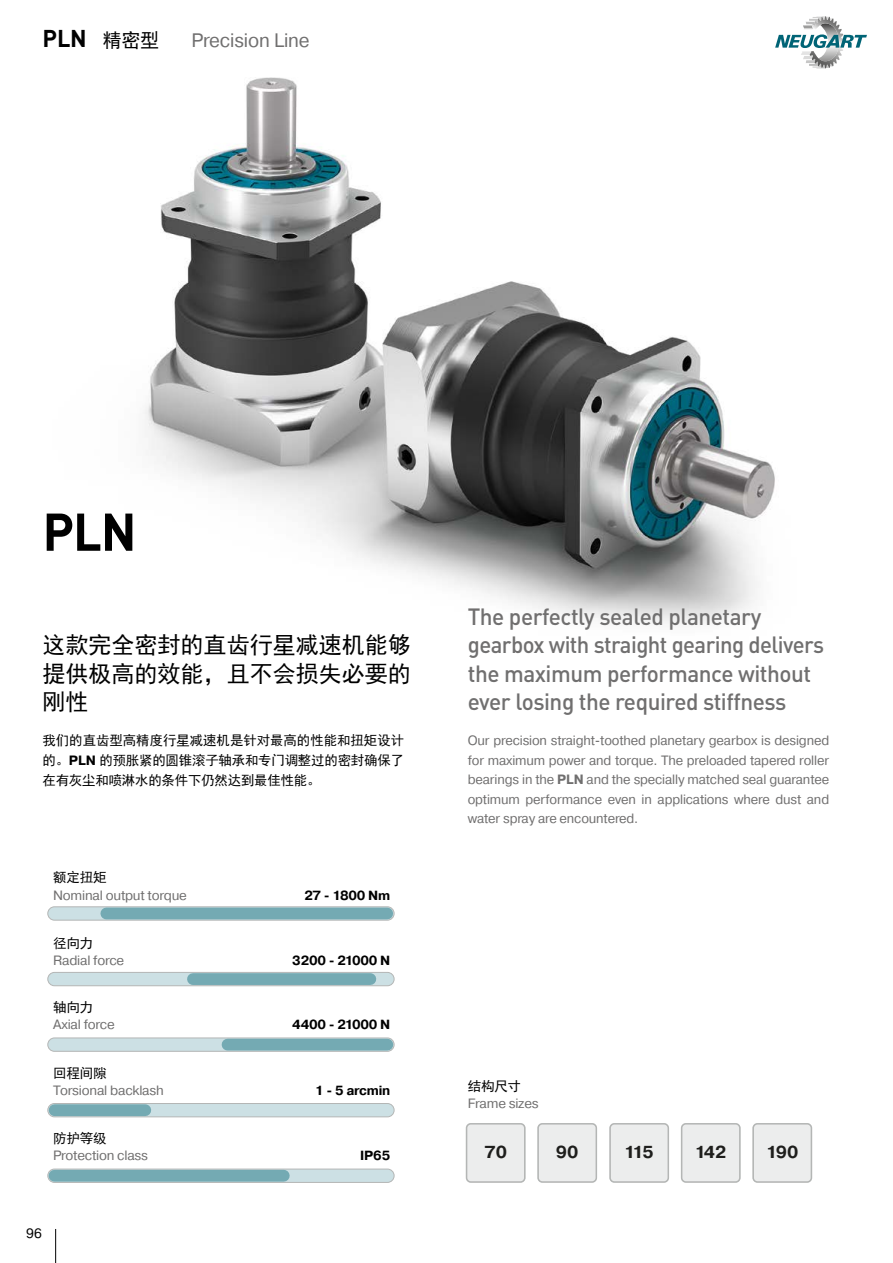
<style>
.page{position:relative;width:893px;height:1263px;background:#fff}
.page>*{position:absolute;margin:0;border:0;box-sizing:border-box;transform-origin:0 0}
.t1{font:700 52.2px "DIN Pro";color:#000;scale:.96 1}
.t2{font:700 24px "DIN Pro";color:#000}
.t3{font:500 23.25px/28.5px "DIN Pro";letter-spacing:-.02em;color:#706f6f}
.t4{font:23.25px/28.5px "Sim Hei";color:#000;text-align:justify}
.t5{font:19.5px "Pragmatica";letter-spacing:-.005em;color:#706f6f}
.t6{font:700 17.4px "Pragmatica";letter-spacing:-.035em;color:#1e1e1c}
.t7{font:13.5px/19.5px "Pragmatica";letter-spacing:-.015em;color:#706f6f;text-align:justify}
.t8{font:13.5px/20.2px "Sim Hei";letter-spacing:-.01em;color:#000;text-align:justify}
.t9{font:13.5px "Pragmatica";color:#000}
.t10{font:700 13.2px "Pragmatica";letter-spacing:-.015em;color:#000}
.s1{font-family:"Sim Hei";font-weight:400;font-size:19.5px}
.s2{font-family:"Pragmatica";font-weight:700}
.s3{font-weight:700}
</style>
<div class="page">
<hr style="left:55px;top:1229px;width:1px;height:34px;background:#000">
<img style="left:144px;top:77px;width:631px;height:546px">
<div style="left:48px;top:972px;width:346px;height:14px;background:#cce0e4;border-radius:7px"></div>
<div style="left:47px;top:972px;width:347px;height:14px;border:1px solid #b4b6b5;border-radius:7px"></div>
<svg style="left:48px;top:907px;width:346px;height:13px"></svg>
<div style="left:47px;top:906px;width:347px;height:14px;border:1px solid #b4b6b5;border-radius:7px"></div>
<div style="left:48px;top:1038px;width:346px;height:13px;background:#cce0e4;border-radius:7px"></div>
<div style="left:47px;top:1037px;width:347px;height:15px;border:1px solid #b4b6b5;border-radius:7px"></div>
<div style="left:48px;top:1103px;width:346px;height:14px;background:#cce0e4;border-radius:7px"></div>
<div style="left:47px;top:1103px;width:347px;height:14px;border:1px solid #b4b6b5;border-radius:7px"></div>
<div style="left:48px;top:1169px;width:346px;height:13px;background:#cce0e4;border-radius:7px"></div>
<div style="left:47px;top:1169px;width:347px;height:14px;border:1px solid #b4b6b5;border-radius:7px"></div>
<div style="left:193px;top:973px;width:177px;height:12px;background:#74aab3"></div>
<div style="left:228px;top:1039px;width:159px;height:11px;background:#74aab3"></div>
<div style="left:55px;top:1104px;width:90px;height:12px;background:#74aab3"></div>
<div style="left:54px;top:1170px;width:230px;height:11px;background:#74aab3"></div>
<div style="left:106px;top:907px;width:281px;height:12px;background:#74aab3"></div>
<div style="left:467px;top:1124px;width:58px;height:58px;background:#eceded;border-radius:4px"></div>
<div style="left:466px;top:1123px;width:59px;height:60px;border:2px solid #b4b6b5;border-radius:4px"></div>
<div style="left:538px;top:1124px;width:58px;height:58px;background:#eceded;border-radius:4px"></div>
<div style="left:537px;top:1123px;width:60px;height:60px;border:2px solid #b4b6b5;border-radius:4px"></div>
<div style="left:610px;top:1124px;width:58px;height:58px;background:#eceded;border-radius:4px"></div>
<div style="left:609px;top:1123px;width:60px;height:60px;border:2px solid #b4b6b5;border-radius:4px"></div>
<div style="left:682px;top:1124px;width:58px;height:58px;background:#eceded;border-radius:4px"></div>
<div style="left:681px;top:1123px;width:60px;height:60px;border:2px solid #b4b6b5;border-radius:4px"></div>
<div style="left:753px;top:1124px;width:58px;height:58px;background:#eceded;border-radius:4px"></div>
<div style="left:752px;top:1123px;width:60px;height:60px;border:2px solid #b4b6b5;border-radius:4px"></div>
<svg style="left:775px;top:16px;width:92px;height:53px"></svg>
<h2 class="t2" style="left:43px;top:19px;width:118px">PLN <span class="s1">精密型</span></h2>
<h3 class="t5" style="left:192px;top:28px;width:120px">Precision Line</h3>
<h1 class="t1" style="left:43px;top:491px;width:99px">PLN</h1>
<h3 class="t4" style="left:43px;top:631px;width:370px">这款完全密封的直齿行星减速机能够提供极高的效能，且不会损失必要的刚性</h3>
<p class="t8" style="left:43px;top:730px;width:363px">我们的直齿型高精度行星减速机是针对最高的性能和扭矩设计的。<span class="s2">PLN</span> 的预胀紧的圆锥滚子轴承和专门调整过的密封确保了在有灰尘和喷淋水的条件下仍然达到最佳性能。</p>
<p class="t8" style="left:53px;top:868px;width:55px">额定扭矩</p>
<p class="t7" style="left:53px;top:885px;width:135px">Nominal output torque</p>
<p class="t8" style="left:53px;top:933px;width:41px">径向力</p>
<p class="t7" style="left:53px;top:950px;width:73px">Radial force</p>
<p class="t10" style="left:304px;top:887px;width:87px">27 - 1800 Nm</p>
<p class="t10" style="left:292px;top:952px;width:100px">3200 - 21000 N</p>
<h3 class="t3" style="left:468px;top:600px;width:358px">The perfectly sealed planetary gearbox with straight gearing delivers the maximum performance without ever losing the required stiffness</h3>
<p class="t7" style="left:468px;top:731px;width:363px">Our precision straight-toothed planetary gearbox is designed for maximum power and torque. The preloaded tapered roller bearings in the <span class="s3">PLN</span> and the specially matched seal guarantee optimum performance even in applications where dust and water spray are encountered.</p>
<p class="t8" style="left:53px;top:997px;width:41px">轴向力</p>
<p class="t7" style="left:53px;top:1015px;width:63px">Axial force</p>
<p class="t8" style="left:53px;top:1063px;width:55px">回程间隙</p>
<p class="t7" style="left:53px;top:1080px;width:112px">Torsional backlash</p>
<p class="t8" style="left:53px;top:1128px;width:55px">防护等级</p>
<p class="t7" style="left:53px;top:1146px;width:96px">Protection class</p>
<p class="t9" style="left:26px;top:1225px;width:17px">96</p>
<p class="t10" style="left:292px;top:1016px;width:100px">4400 - 21000 N</p>
<p class="t10" style="left:315px;top:1081px;width:77px">1 - 5 arcmin</p>
<p class="t8" style="left:468px;top:1076px;width:55px">结构尺寸</p>
<p class="t7" style="left:468px;top:1094px;width:72px">Frame sizes</p>
<p class="t10" style="left:360px;top:1146px;width:32px">IP65</p>
<p class="t6" style="left:484px;top:1141px;width:24px">70</p>
<p class="t6" style="left:556px;top:1141px;width:24px">90</p>
<p class="t6" style="left:624px;top:1141px;width:31px">115</p>
<p class="t6" style="left:695px;top:1141px;width:33px">142</p>
<p class="t6" style="left:766px;top:1141px;width:34px">190</p>
</div>
